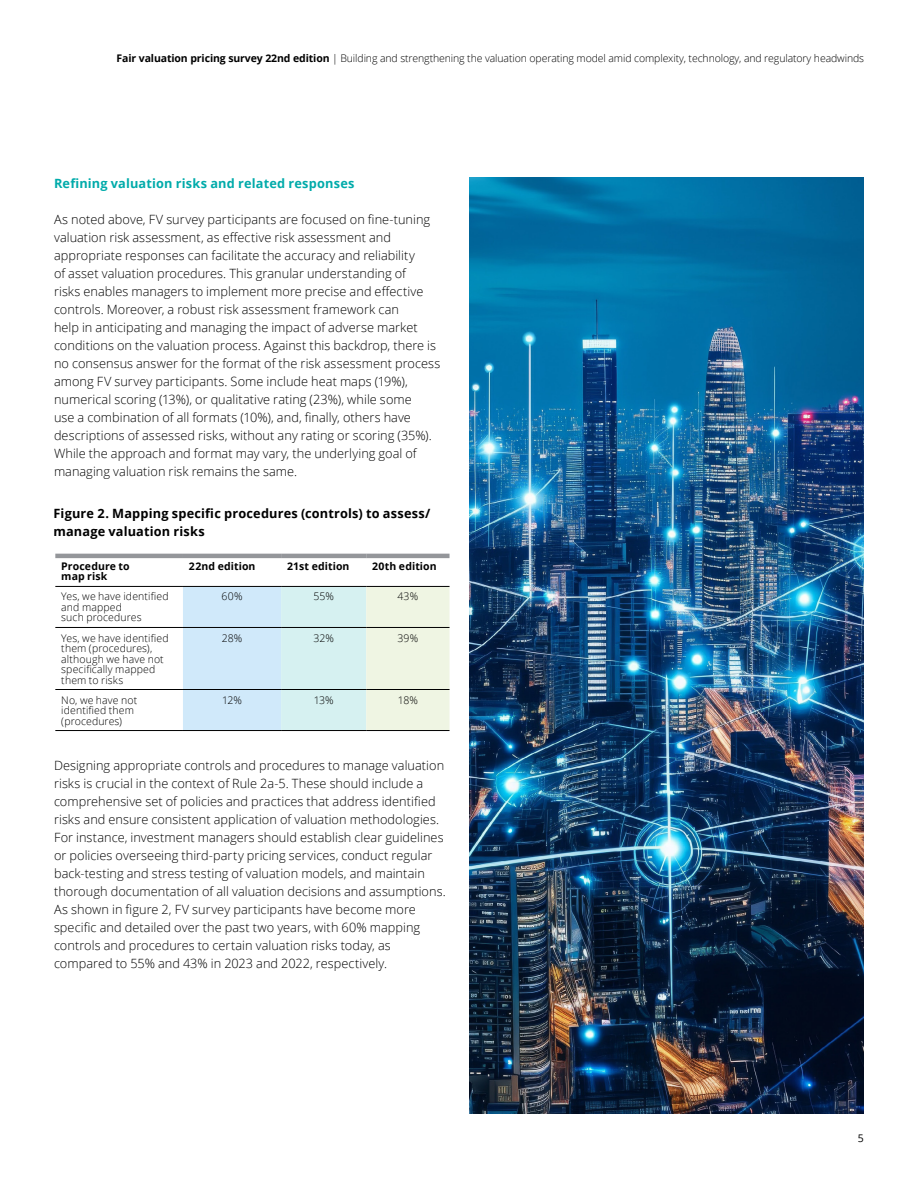
<style>
.page{position:relative;width:918px;height:1188px;background:#fff}
.page>*{position:absolute;margin:0;border:0;box-sizing:border-box;transform-origin:0 0}
.Body_copy__8_5_12pt{font:300 12.75px/18px "Open Sans";letter-spacing:.005em;color:#000}
.Body_copy__8_5_12pt-2{font:700 12.75px/18px "Open Sans";letter-spacing:.01em;color:#000}
.Body_copy__8_5_12pt-3{font:700 12.75px "Open Sans";letter-spacing:.01em;color:#00abaa}
.Bulletpoints__8_5_12pt{font:300 10.5px/10.5px "Open Sans";letter-spacing:.01em;color:#000}
.Brochure_title_left__folio_7_9_5pt{font:300 10.5px "Open Sans";letter-spacing:-.01em;color:#000}
.Bulletpoints__8_5_12pt-2{font:700 10.5px/10.5px "Open Sans";letter-spacing:.01em;color:#000}
.t1{font:10.5px "Open Sans";color:#000}
.s1{font-weight:700}
</style>
<div class="page">
<svg style="left:183px;top:587px;width:267px;height:143px;background:#dbefef"></svg>
<hr style="left:55px;top:627px;width:128px;height:1px;background:#000">
<hr style="left:55px;top:689px;width:128px;height:1px;background:#000">
<hr style="left:55px;top:730px;width:128px;height:1px;background:#000">
<hr style="left:55px;top:554px;width:128px;height:4px;background:#94969a">
<hr style="left:183px;top:554px;width:98px;height:4px;background:#94969a">
<hr style="left:281px;top:554px;width:85px;height:4px;background:#94969a">
<hr style="left:366px;top:554px;width:84px;height:4px;background:#94969a">
<hr style="left:55px;top:586px;width:128px;height:1px;background:#000">
<hr style="left:183px;top:586px;width:98px;height:1px;background:#000">
<hr style="left:183px;top:627px;width:98px;height:1px;background:#000">
<hr style="left:183px;top:689px;width:98px;height:1px;background:#000">
<hr style="left:183px;top:730px;width:98px;height:1px;background:#000">
<hr style="left:281px;top:586px;width:85px;height:1px;background:#000">
<hr style="left:281px;top:627px;width:85px;height:1px;background:#000">
<hr style="left:281px;top:689px;width:85px;height:1px;background:#000">
<hr style="left:281px;top:730px;width:85px;height:1px;background:#000">
<hr style="left:366px;top:586px;width:84px;height:1px;background:#000">
<hr style="left:366px;top:627px;width:84px;height:1px;background:#000">
<hr style="left:366px;top:689px;width:84px;height:1px;background:#000">
<hr style="left:366px;top:730px;width:84px;height:1px;background:#000">
<img style="left:470px;top:177px;width:394px;height:937px">
<p class="Brochure_title_left__folio_7_9_5pt" style="left:117px;top:51px;width:749px"><span class="s1">Fair valuation pricing survey 22nd edition</span> | Building and strengthening the valuation operating model amid complexity, technology, and regulatory headwinds</p>
<p class="Body_copy__8_5_12pt-3" style="left:54px;top:174px;width:302px">Refining valuation risks and related responses</p>
<p class="Body_copy__8_5_12pt" style="left:54px;top:210px;width:388px">As noted above, FV survey participants are focused on fine-tuning valuation risk assessment, as effective risk assessment and appropriate responses can facilitate the accuracy and reliability<br>of asset valuation procedures. This granular understanding of<br>risks enables managers to implement more precise and effective controls. Moreover, a robust risk assessment framework can<br>help in anticipating and managing the impact of adverse market conditions on the valuation process. Against this backdrop, there is no consensus answer for the format of the risk assessment process among FV survey participants. Some include heat maps (19%), numerical scoring (13%), or qualitative rating (23%), while some<br>use a combination of all formats (10%), and, finally, others have descriptions of assessed risks, without any rating or scoring (35%).<br>While the approach and format may vary, the underlying goal of managing valuation risk remains the same.</p>
<p class="Body_copy__8_5_12pt-2" style="left:54px;top:504px;width:378px">Figure 2. Mapping specific procedures (controls) to assess/ manage valuation risks</p>
<p class="Bulletpoints__8_5_12pt-2" style="left:61px;top:561px;width:70px">Procedure to map risk</p>
<p class="Bulletpoints__8_5_12pt-2" style="left:189px;top:561px;width:68px">22nd edition</p>
<p class="Bulletpoints__8_5_12pt-2" style="left:287px;top:561px;width:64px">21st edition</p>
<p class="Bulletpoints__8_5_12pt-2" style="left:372px;top:561px;width:66px">20th edition</p>
<p class="Bulletpoints__8_5_12pt" style="left:61px;top:591px;width:109px">Yes, we have identified and mapped<br>such procedures</p>
<p class="Bulletpoints__8_5_12pt" style="left:222px;top:591px;width:22px">60%</p>
<p class="Bulletpoints__8_5_12pt" style="left:313px;top:591px;width:22px">55%</p>
<p class="Bulletpoints__8_5_12pt" style="left:398px;top:591px;width:22px">43%</p>
<p class="Bulletpoints__8_5_12pt" style="left:61px;top:632px;width:109px">Yes, we have identified them (procedures), although we have not specifically mapped them to risks</p>
<p class="Bulletpoints__8_5_12pt" style="left:222px;top:632px;width:22px">28%</p>
<p class="Bulletpoints__8_5_12pt" style="left:313px;top:632px;width:22px">32%</p>
<p class="Bulletpoints__8_5_12pt" style="left:398px;top:632px;width:22px">39%</p>
<p class="Bulletpoints__8_5_12pt" style="left:61px;top:694px;width:77px">No, we have not identified them (procedures)</p>
<p class="Bulletpoints__8_5_12pt" style="left:222px;top:694px;width:21px">12%</p>
<p class="Bulletpoints__8_5_12pt" style="left:314px;top:694px;width:21px">13%</p>
<p class="Bulletpoints__8_5_12pt" style="left:398px;top:694px;width:22px">18%</p>
<p class="Body_copy__8_5_12pt" style="left:54px;top:756px;width:393px">Designing appropriate controls and procedures to manage valuation risks is crucial in the context of Rule 2a-5. These should include a comprehensive set of policies and practices that address identified risks and ensure consistent application of valuation methodologies.<br>For instance, investment managers should establish clear guidelines or policies overseeing third-party pricing services, conduct regular back-testing and stress testing of valuation models, and maintain thorough documentation of all valuation decisions and assumptions.<br>As shown in figure 2, FV survey participants have become more specific and detailed over the past two years, with 60% mapping controls and procedures to certain valuation risks today, as compared to 55% and 43% in 2023 and 2022, respectively.</p>
<p class="t1" style="left:858px;top:1131px;width:8px">5</p>
</div>
